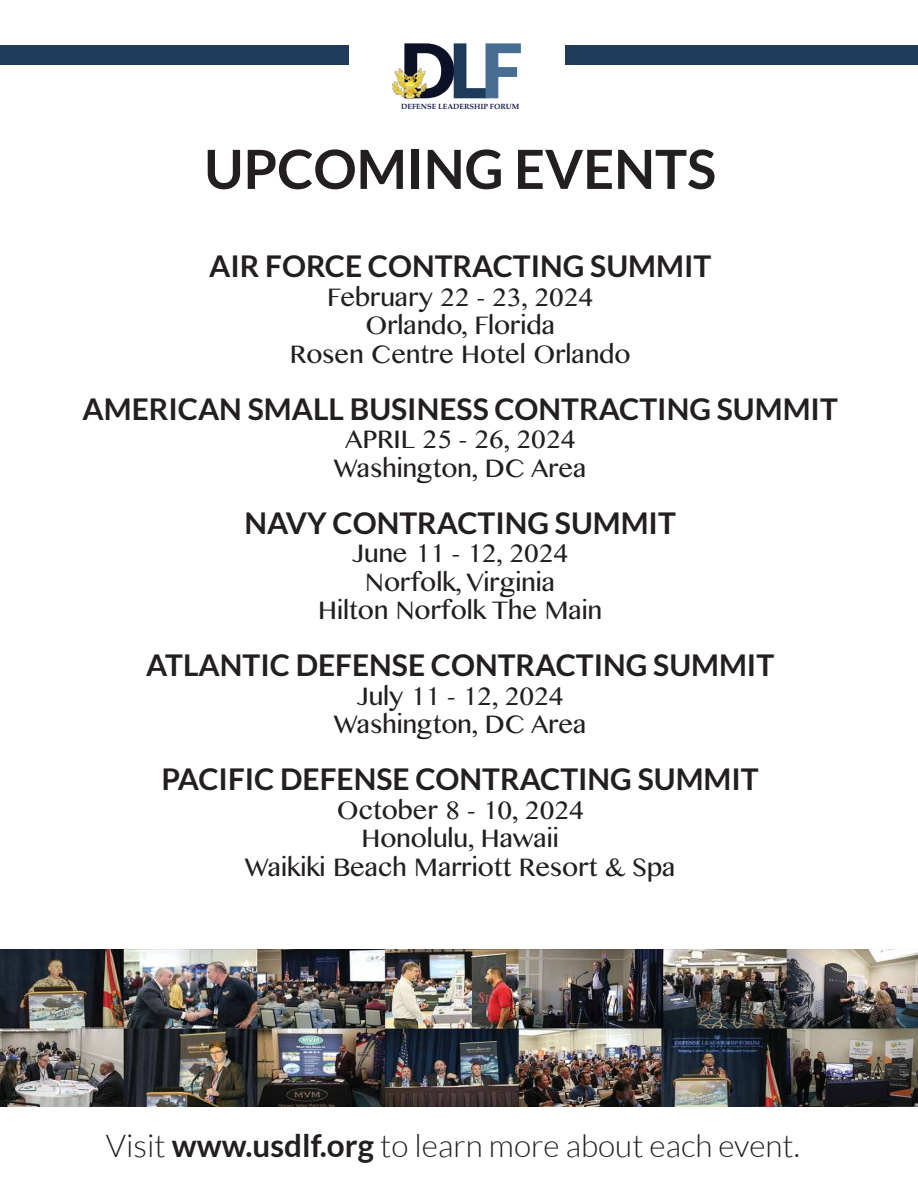
<style>
.page{position:relative;width:918px;height:1188px;background:#fff}
.page>*{position:absolute;margin:0;border:0;box-sizing:border-box;transform-origin:0 0}
.t1{font:900 75.45px "Lato";color:#0c1128}
.t2{font:700 54px "Lato";color:#231f20}
.t3{font:300 31.5px "Lato";color:#231f20}
.t4{font:30px/28.5px "Khmer MN";color:#231f20;text-align:center}
.t5{font:700 30px "Lato";color:#231f20}
.t6{font:700 7.5px "Palatino";color:#1a1d4d}
.s1{color:#1e3b59}
.s2{color:#476d93}
.s3{font-weight:700}
</style>
<div class="page">
<img style="left:0;top:949px;width:918px;height:158px">
<div style="left:0;top:45px;width:349px;height:19px;background:#1e3b59"></div>
<div style="left:565px;top:45px;width:353px;height:19px;background:#1e3b59"></div>
<img style="left:393px;top:69px;width:33px;height:29px">
<h1 class="t1" style="left:400px;top:26px;width:125px">D<span class="s1">L</span><span class="s2">F</span></h1>
<p class="t6" style="left:401px;top:100px;width:120px">DEFENSE LEADERSHIP FORUM</p>
<h2 class="t2" style="left:204px;top:138px;width:513px">UPCOMING EVENTS</h2>
<p class="t5" style="left:209px;top:249px;width:504px">AIR FORCE CONTRACTING SUMMIT</p>
<p class="t4" style="left:290px;top:281px;width:342px">February 22 - 23, 2024<br>Orlando, Florida<br>Rosen Centre Hotel Orlando</p>
<p class="t5" style="left:82px;top:392px;width:757px">AMERICAN SMALL BUSINESS CONTRACTING SUMMIT</p>
<p class="t4" style="left:334px;top:424px;width:254px">APRIL 25 - 26, 2024<br>Washington, DC Area</p>
<p class="t5" style="left:244px;top:506px;width:433px">NAVY CONTRACTING SUMMIT</p>
<p class="t4" style="left:318px;top:538px;width:285px">June 11 - 12, 2024<br>Norfolk, Virginia<br>Hilton Norfolk The Main</p>
<p class="t5" style="left:146px;top:648px;width:630px">ATLANTIC DEFENSE CONTRACTING SUMMIT</p>
<p class="t4" style="left:334px;top:680px;width:254px">July 11 - 12, 2024<br>Washington, DC Area</p>
<p class="t5" style="left:162px;top:762px;width:599px">PACIFIC DEFENSE CONTRACTING SUMMIT</p>
<p class="t4" style="left:245px;top:794px;width:432px">October 8 - 10, 2024<br>Honolulu, Hawaii<br>Waikiki Beach Marriott Resort &amp; Spa</p>
<p class="t3" style="left:106px;top:1128px;width:696px">Visit <span class="s3">www.usdlf.org</span> to learn more about each event.</p>
</div>
